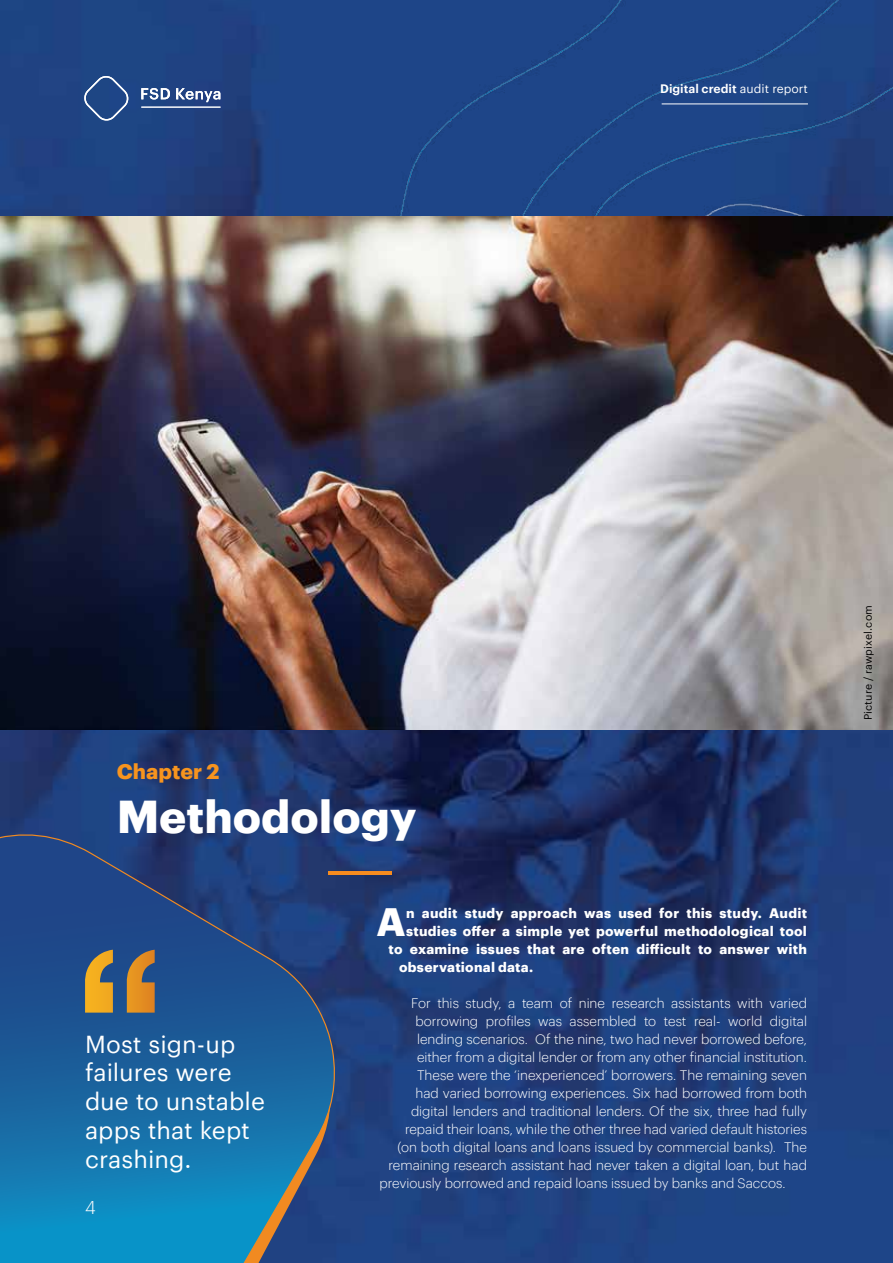
<style>
.page{position:relative;width:893px;height:1263px;background:#fff}
.page>*{position:absolute;margin:0;border:0;box-sizing:border-box;transform-origin:0 0}
.t1{font:700 45px "Graphik Web";color:#fff}
.t2{font:700 38.7px "Graphik Web";color:#fff}
.t3{font:24px/28.8px "Graphik Web";color:#fff}
.t4{font:700 21px "Graphik Web";color:#f7941e}
.t5{font:300 18px "Graphik Web";color:#fff}
.t6{font:300 13.5px "Graphik Web";letter-spacing:-.005em;color:#fff}
.t7{font:700 13.5px "Graphik Web";letter-spacing:.02em;color:#fff}
.t8{font:600 12px "Graphik Web";color:#fff}
.t9{font:10.5px "Graphik Web";letter-spacing:.015em;color:#000}
.s1{font-weight:400}
</style>
<div class="page">
<img style="left:0;top:0;width:893px;height:1263px">
<hr style="left:328px;top:871px;width:63px;height:4px;background:#f78c1f">
<img style="left:291px;top:0;width:602px;height:216px">
<hr style="left:141px;top:107px;width:80px;height:1px;background:#fff">
<svg style="left:82px;top:76px;width:49px;height:47px;background:#345891"></svg>
<svg style="left:141px;top:88px;width:79px;height:14px"></svg>
<img style="left:0;top:216px;width:893px;height:513px">
<svg style="left:0;top:830px;width:338px;height:433px;background:#1d5e97"></svg>
<svg style="left:85px;top:950px;width:70px;height:63px;background:#9a7d4a"></svg>
<hr style="left:662px;top:104px;width:146px;height:1px;background:#fff">
<p class="t8" style="left:660px;top:79px;width:149px">Digital credit <span class="s1">audit report</span></p>
<h3 class="t4" style="left:117px;top:755px;width:104px">Chapter 2</h3>
<h1 class="t1" style="left:117px;top:782px;width:302px">Methodology</h1>
<h3 class="t3" style="left:85px;top:1027px;width:181px">Most sign-up failures were due to unstable apps that kept crashing.</h3>
<h3 class="t5" style="left:85px;top:1195px;width:12px">4</h3>
<h2 class="t2" style="left:376px;top:892px;width:31px">A</h2>
<p class="t7" style="left:406px;top:903px;width:402px">n audit study approach was used for this study. Audit</p>
<p class="t7" style="left:406px;top:921px;width:402px">studies offer a simple yet powerful methodological tool</p>
<p class="t7" style="left:388px;top:939px;width:420px">to examine issues that are often difficult to answer with</p>
<p class="t7" style="left:399px;top:957px;width:136px">observational data.</p>
<p class="t6" style="left:411px;top:993px;width:397px">For this study, a team of nine research assistants with varied</p>
<p class="t6" style="left:415px;top:1011px;width:393px">borrowing profiles was assembled to test real- world digital</p>
<p class="t6" style="left:417px;top:1029px;width:392px">lending scenarios. Of the nine, two had never borrowed before,</p>
<p class="t6" style="left:417px;top:1047px;width:391px">either from a digital lender or from any other financial institution.</p>
<p class="t6" style="left:417px;top:1065px;width:391px">These were the ‘inexperienced’ borrowers. The remaining seven</p>
<p class="t6" style="left:415px;top:1083px;width:393px">had varied borrowing experiences. Six had borrowed from both</p>
<p class="t6" style="left:411px;top:1101px;width:397px">digital lenders and traditional lenders. Of the six, three had fully</p>
<p class="t6" style="left:405px;top:1119px;width:403px">repaid their loans, while the other three had varied default histories</p>
<p class="t6" style="left:397px;top:1137px;width:411px">(on both digital loans and loans issued by commercial banks). The</p>
<p class="t6" style="left:388px;top:1155px;width:420px">remaining research assistant had never taken a digital loan, but had</p>
<p class="t6" style="left:379px;top:1173px;width:408px">previously borrowed and repaid loans issued by banks and Saccos.</p>
<p class="t9" style="left:860px;top:720px;width:117px;rotate:-90deg">Picture / rawpixel.com</p>
</div>
